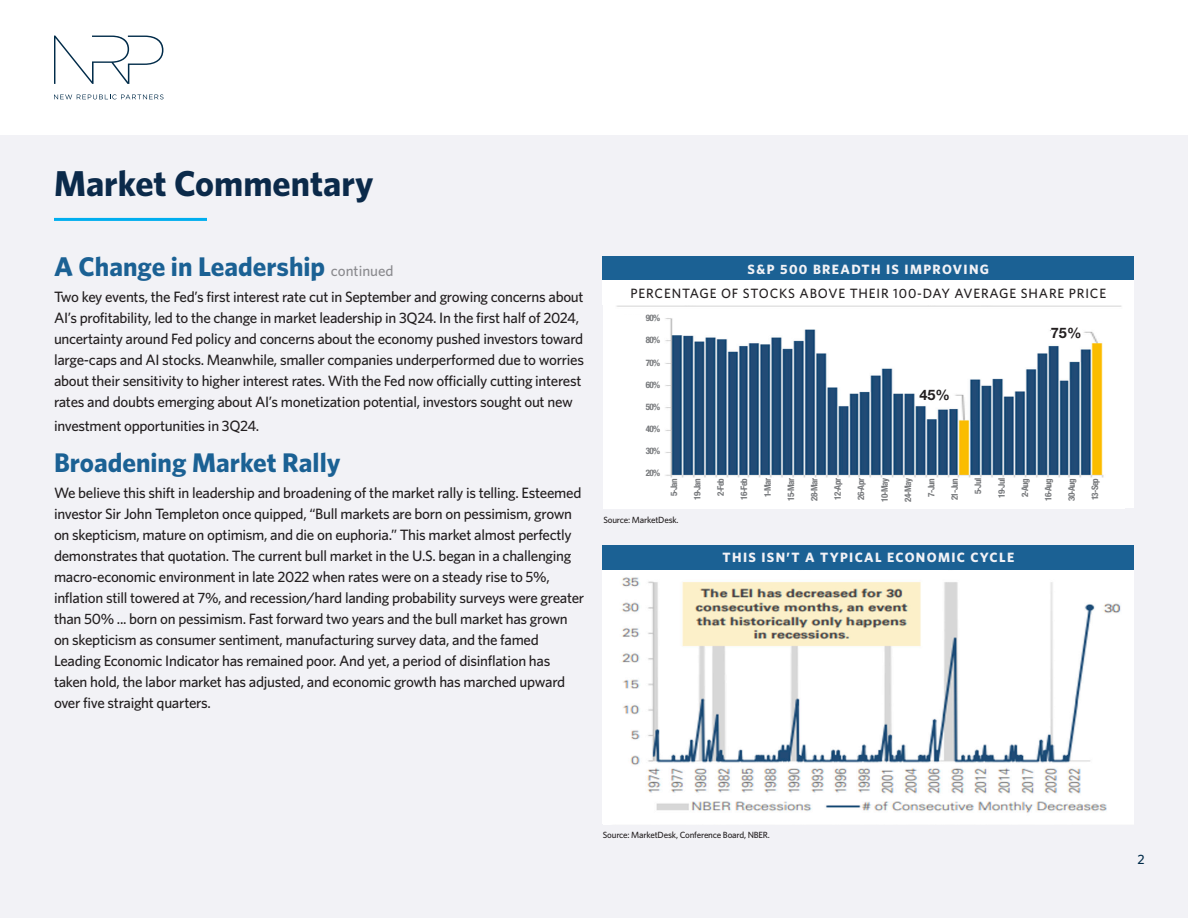
<style>
.page{position:relative;width:1188px;height:918px;background:#fff}
.page>*{position:absolute;margin:0;border:0;box-sizing:border-box;transform-origin:0 0}
.t1{font:700 36px "Whitney";color:#0b2a4a}
.t2{font:700 27px "Whitney";color:#1b6194}
.t3{font:500 15px/21px "Whitney";letter-spacing:-.02em;color:#231f20}
.t4{font:700 14.55px "Helvetica Neue LT Std";color:#231f20}
.t5{font:700 13.5px "Whitney";letter-spacing:.1em;color:#f2f2f6}
.t6{font:500 13.5px "Whitney";letter-spacing:.06em;color:#231f20}
.t7{font:500 13.5px "Whitney";color:#002b49}
.t8{font:700 condensed 9px "Helvetica Neue LT Std";letter-spacing:-.07em;color:#76787b}
.t9{font:500 9px "Whitney";letter-spacing:-.02em;color:#231f20}
.s1{font-weight:500;font-size:15px;color:#8a8a8e}
</style>
<div class="page">
<div style="left:0;top:135px;width:1188px;height:783px;background:#f2f2f6"></div>
<hr style="left:54px;top:218px;width:153px;height:3px;background:#00aeef">
<img style="left:603px;top:570px;width:531px;height:254px">
<div style="left:603px;top:545px;width:531px;height:25px;background:#1b6194"></div>
<img style="left:603px;top:305px;width:522px;height:203px">
<div style="left:603px;top:256px;width:531px;height:25px;background:#1b6194"></div>
<div style="left:603px;top:281px;width:531px;height:24px;background:#fff"></div>
<svg style="left:54px;top:94px;width:110px;height:5px"></svg>
<svg style="left:54px;top:36px;width:109px;height:48px"></svg>
<div style="left:671px;top:478px;width:444px;height:27px;background:#fff"></div>
<div style="left:623px;top:315px;width:37px;height:183px;background:#fff"></div>
<div style="left:920px;top:390px;width:30px;height:10px;background:#fff"></div>
<div style="left:1051px;top:328px;width:30px;height:10px;background:#fff"></div>
<p class="t1" style="left:54px;top:162px;width:321px">Market Commentary</p>
<p class="t2" style="left:54px;top:250px;width:341px">A Change in Leadership <span class="s1">continued</span></p>
<p class="t3" style="left:54px;top:286px;width:532px">Two key events, the Fed’s first interest rate cut in September and growing concerns about AI’s profitability, led to the change in market leadership in 3Q24. In the first half of 2024, uncertainty around Fed policy and concerns about the economy pushed investors toward large-caps and AI stocks. Meanwhile, smaller companies underperformed due to worries about their sensitivity to higher interest rates. With the Fed now officially cutting interest rates and doubts emerging about AI’s monetization potential, investors sought out new</p>
<p class="t3" style="left:54px;top:415px;width:207px">investment opportunities in 3Q24.</p>
<p class="t2" style="left:54px;top:446px;width:288px">Broadening Market Rally</p>
<p class="t3" style="left:54px;top:482px;width:532px">We believe this shift in leadership and broadening of the market rally is telling. Esteemed investor Sir John Templeton once quipped, “Bull markets are born on pessimism, grown on skepticism, mature on optimism, and die on euphoria.” This market almost perfectly demonstrates that quotation. The current bull market in the U.S. began in a challenging macro-economic environment in late 2022 when rates were on a steady rise to 5%, inflation still towered at 7%, and recession/hard landing probability surveys were greater than 50% ... born on pessimism. Fast forward two years and the bull market has grown on skepticism as consumer sentiment, manufacturing survey data, and the famed Leading Economic Indicator has remained poor. And yet, a period of disinflation has taken hold, the labor market has adjusted, and economic growth has marched upward over five straight quarters.</p>
<p class="t5" style="left:748px;top:261px;width:243px">S&amp;P 500 BREADTH IS IMPROVING</p>
<p class="t6" style="left:631px;top:285px;width:477px">PERCENTAGE OF STOCKS ABOVE THEIR 100-DAY AVERAGE SHARE PRICE</p>
<p class="t8" style="left:646px;top:313px;width:16px">90%</p>
<p class="t8" style="left:646px;top:335px;width:16px">80%</p>
<p class="t8" style="left:646px;top:357px;width:16px">70%</p>
<p class="t8" style="left:646px;top:379px;width:16px">60%</p>
<p class="t8" style="left:646px;top:401px;width:16px">50%</p>
<p class="t8" style="left:646px;top:423px;width:16px">40%</p>
<p class="t8" style="left:646px;top:445px;width:16px">30%</p>
<p class="t8" style="left:646px;top:468px;width:16px">20%</p>
<p class="t4" style="left:920px;top:386px;width:32px">45%</p>
<p class="t4" style="left:1051px;top:324px;width:32px">75%</p>
<p class="t8" style="left:668px;top:496px;width:20px;rotate:-90deg">5-Jan</p>
<p class="t8" style="left:692px;top:500px;width:23px;rotate:-90deg">19-Jan</p>
<p class="t8" style="left:715px;top:496px;width:19px;rotate:-90deg">2-Feb</p>
<p class="t8" style="left:739px;top:500px;width:23px;rotate:-90deg">16-Feb</p>
<p class="t8" style="left:762px;top:497px;width:21px;rotate:-90deg">1-Mar</p>
<p class="t8" style="left:785px;top:501px;width:24px;rotate:-90deg">15-Mar</p>
<p class="t8" style="left:809px;top:501px;width:24px;rotate:-90deg">28-Mar</p>
<p class="t8" style="left:832px;top:500px;width:23px;rotate:-90deg">12-Apr</p>
<p class="t8" style="left:856px;top:500px;width:23px;rotate:-90deg">26-Apr</p>
<p class="t8" style="left:879px;top:502px;width:25px;rotate:-90deg">10-May</p>
<p class="t8" style="left:902px;top:502px;width:25px;rotate:-90deg">24-May</p>
<p class="t8" style="left:926px;top:497px;width:20px;rotate:-90deg">7-Jun</p>
<p class="t8" style="left:949px;top:500px;width:23px;rotate:-90deg">21-Jun</p>
<p class="t8" style="left:973px;top:494px;width:17px;rotate:-90deg">5-Jul</p>
<p class="t8" style="left:996px;top:498px;width:21px;rotate:-90deg">19-Jul</p>
<p class="t8" style="left:1019px;top:497px;width:21px;rotate:-90deg">2-Aug</p>
<p class="t8" style="left:1043px;top:501px;width:24px;rotate:-90deg">16-Aug</p>
<p class="t8" style="left:1066px;top:501px;width:24px;rotate:-90deg">30-Aug</p>
<p class="t8" style="left:1090px;top:500px;width:24px;rotate:-90deg">13-Sep</p>
<p class="t9" style="left:603px;top:514px;width:77px">Source: MarketDesk.</p>
<p class="t5" style="left:723px;top:549px;width:293px">THIS ISN’T A TYPICAL ECONOMIC CYCLE</p>
<p class="t9" style="left:603px;top:829px;width:169px">Source: MarketDesk, Conference Board, NBER.</p>
<p class="t7" style="left:1137px;top:851px;width:9px">2</p>
</div>
